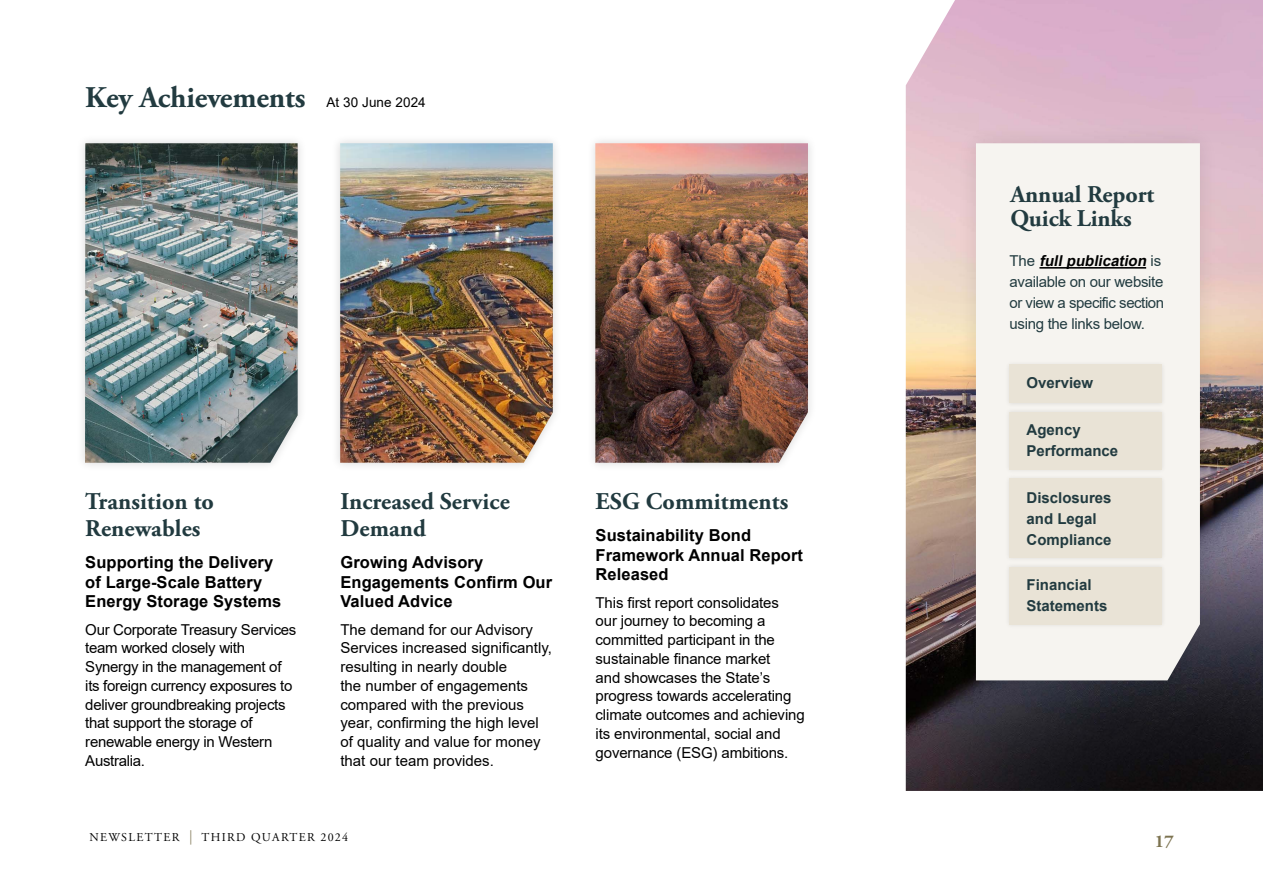
<style>
.page{position:relative;width:1263px;height:893px;background:#fff}
.page>*{position:absolute;margin:0;border:0;box-sizing:border-box;transform-origin:0 0}
.t1{font:700 30px "Adobe Garamond Pro";letter-spacing:-.005em;color:#223b40}
.t2{font:700 24px/27px "Adobe Garamond Pro";letter-spacing:.005em;color:#213a3f}
.t3{font:700 24px/24px "Adobe Garamond Pro";letter-spacing:-.005em;color:#223b40}
.t4{font:700 18px "Adobe Garamond Pro";color:#7c7350}
.t5{font:700 16.5px/19.5px "Arial";letter-spacing:.005em;color:#000}
.t6{font:15px/18.8px "Arial";letter-spacing:-.01em;color:#000}
.t7{font:15px/21px "Arial";letter-spacing:-.02em;color:#223b40}
.t8{font:700 15px/21px "Arial";color:#223b40}
.t9{font:13.5px "Arial";letter-spacing:.005em;color:#000}
.t10{font:12px "Adobe Garamond Pro";letter-spacing:.115em;color:#000}
.s1{font-size:14.4px;color:#7c7350}
.s2{font-weight:700;font-style:italic;color:#000}
</style>
<div class="page">
<div style="left:76px;top:134px;width:231px;height:338px;background:#f9f9f9"></div>
<img style="left:85px;top:143px;width:213px;height:320px">
<div style="left:331px;top:134px;width:231px;height:338px;background:#f9f9f9"></div>
<img style="left:340px;top:143px;width:213px;height:320px">
<div style="left:586px;top:134px;width:231px;height:338px;background:#f9f9f9"></div>
<img style="left:595px;top:143px;width:213px;height:320px">
<img style="left:906px;top:0;width:357px;height:791px">
<div style="left:956px;top:124px;width:263px;height:576px;background:#000;opacity:.1"></div>
<div style="left:976px;top:143px;width:224px;height:537px;background:#f6f4f0"></div>
<div style="left:1005px;top:360px;width:162px;height:48px;background:#000;opacity:.1"></div>
<div style="left:1009px;top:365px;width:153px;height:38px;background:#e9e3d6"></div>
<div style="left:1005px;top:408px;width:162px;height:67px;background:#f1efeb"></div>
<div style="left:1009px;top:412px;width:153px;height:58px;background:#e9e3d6"></div>
<div style="left:1005px;top:562px;width:162px;height:67px;background:#f1efeb"></div>
<div style="left:1009px;top:567px;width:153px;height:58px;background:#e9e3d6"></div>
<div style="left:1005px;top:474px;width:162px;height:88px;background:#000;opacity:.1"></div>
<div style="left:1009px;top:479px;width:153px;height:79px;background:#e9e3d6"></div>
<hr style="left:1039px;top:267px;width:107px;height:2px;background:#000">
<h1 class="t1" style="left:85px;top:80px;width:222px">Key Achievements</h1>
<p class="t9" style="left:327px;top:93px;width:101px">At 30 June 2024</p>
<h2 class="t2" style="left:85px;top:488px;width:130px">Transition to<br>Renewables</h2>
<p class="t5" style="left:85px;top:553px;width:198px">Supporting the Delivery of Large-Scale Battery<br>Energy Storage Systems</p>
<p class="t6" style="left:85px;top:620px;width:213px">Our Corporate Treasury Services team worked closely with<br>Synergy in the management of its foreign currency exposures to deliver groundbreaking projects that support the storage of renewable energy in Western<br>Australia.</p>
<h2 class="t2" style="left:340px;top:488px;width:171px">Increased Service<br>Demand</h2>
<p class="t5" style="left:340px;top:553px;width:213px">Growing Advisory<br>Engagements Confirm Our<br>Valued Advice</p>
<p class="t6" style="left:340px;top:620px;width:213px">The demand for our Advisory<br>Services increased significantly, resulting in nearly double<br>the number of engagements compared with the previous year, confirming the high level of quality and value for money that our team provides.</p>
<p class="t10" style="left:89px;top:830px;width:260px">NEWSLETTER <span class="s1">|</span> THIRD QUARTER 2024</p>
<h2 class="t2" style="left:596px;top:488px;width:194px">ESG Commitments</h2>
<p class="t5" style="left:596px;top:526px;width:209px">Sustainability Bond<br>Framework Annual Report<br>Released</p>
<p class="t6" style="left:596px;top:593px;width:211px">This first report consolidates<br>our journey to becoming a committed participant in the sustainable finance market<br>and showcases the State’s progress towards accelerating climate outcomes and achieving its environmental, social and governance (ESG) ambitions.</p>
<h2 class="t3" style="left:1010px;top:183px;width:146px">Annual Report<br>Quick Links</h2>
<p class="t7" style="left:1009px;top:250px;width:156px">T h e <span class="s2">fullpublication</span> i s available on our website or view a specific section using the links below.</p>
<p class="t8" style="left:1026px;top:372px;width:68px">Overview</p>
<p class="t8" style="left:1026px;top:420px;width:93px">Agency<br>Performance</p>
<p class="t8" style="left:1026px;top:487px;width:87px">Disclosures and Legal<br>Compliance</p>
<p class="t8" style="left:1026px;top:575px;width:82px">Financial<br>Statements</p>
<p class="t4" style="left:1155px;top:830px;width:20px">17</p>
</div>
